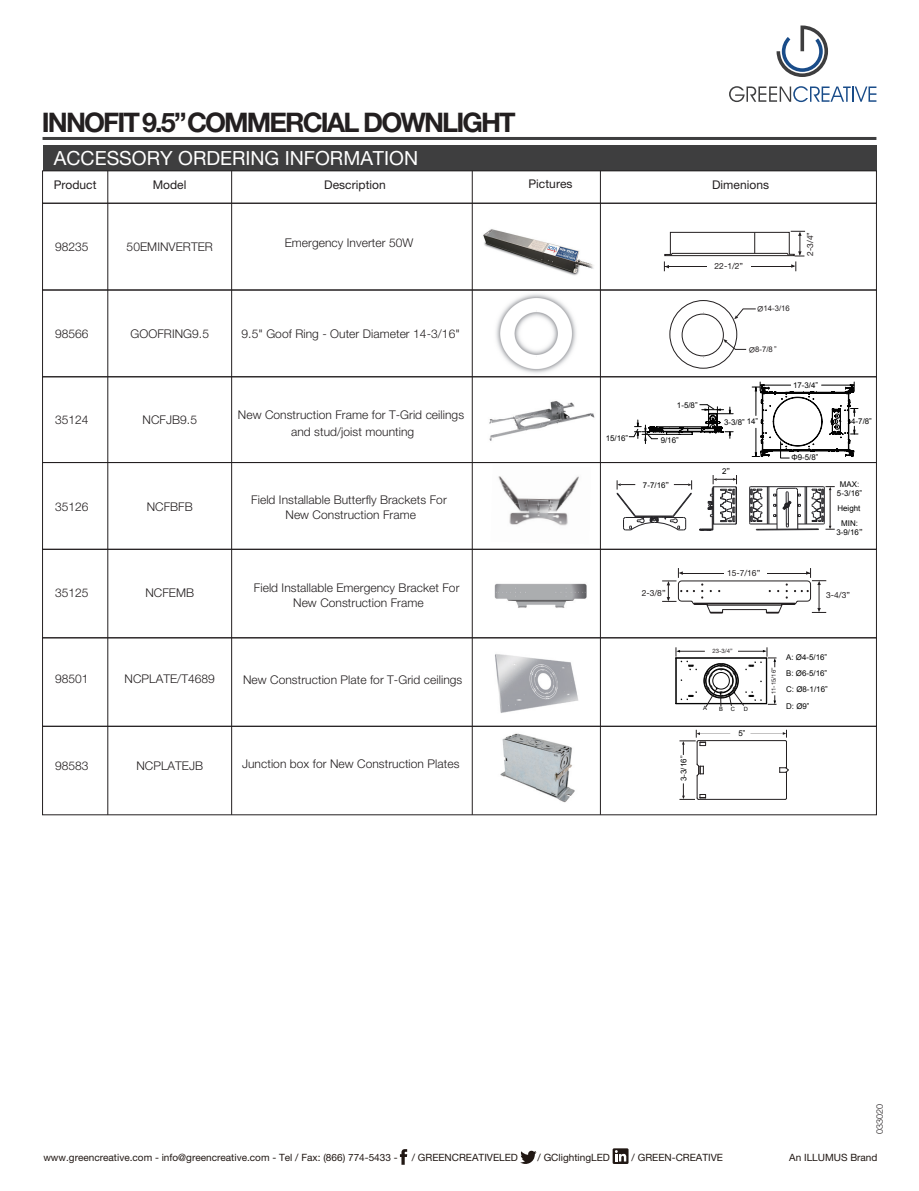
<style>
.page{position:relative;width:919px;height:1191px;background:#fff}
.page>*{position:absolute;margin:0;border:0;box-sizing:border-box;transform-origin:0 0}
.t1{font:700 27px "Helvetica Neue LT Pro";letter-spacing:-.07em;color:#231f20}
.t2{font:19.5px "Helvetica Neue LT Pro";color:#fff}
.t3{font:300 12px/14.4px "Helvetica Neue LT Pro";letter-spacing:.005em;color:#231f20;text-align:center}
.t4{font:12px "Helvetica Neue LT Pro";letter-spacing:.005em;color:#231f20}
.t5{font:10.05px "Helvetica Neue LT Pro";color:#211814}
.t6{font:300 9px "Helvetica Neue LT Pro";letter-spacing:-.005em;color:#231f20}
.t7{font:8.55px "Helvetica Neue LT Pro";color:#231f20}
.t8{font:7.95px/16.4px "Arial";color:#030303;text-align:center}
.t9{font:7.8px "Arial";color:#231f20}
.t10{font:6px "Helvetica Neue LT Pro";color:#231f20}
.t11{font:5.85px "Arial";color:#030303}
.s1{font-family:"ST Heiti SC";font-weight:300;font-size:9.9px}
.s2{font-family:"Helvetica Neue LT Pro";font-size:8.55px;color:#231f20}
</style>
<div class="page">
<hr style="left:43px;top:137px;width:833px;height:3px;background:#3e3e3f">
<svg style="left:776px;top:26px;width:52px;height:51px"></svg>
<svg style="left:729px;top:86px;width:147px;height:16px"></svg>
<img style="left:496px;top:294px;width:80px;height:79px">
<svg style="left:664px;top:231px;width:141px;height:40px"></svg>
<div style="left:669px;top:300px;width:68px;height:68px;border:1px solid #231f20;border-radius:50%"></div>
<div style="left:681px;top:314px;width:42px;height:42px;border:1px solid #231f20;border-radius:50%"></div>
<svg style="left:734px;top:308px;width:22px;height:11px"></svg>
<svg style="left:723px;top:339px;width:23px;height:11px"></svg>
<svg style="left:400px;top:1149px;width:7px;height:15px"></svg>
<svg style="left:520px;top:1150px;width:16px;height:14px"></svg>
<svg style="left:612px;top:1148px;width:16px;height:16px"></svg>
<svg style="left:615px;top:1150px;width:11px;height:11px"></svg>
<div style="left:43px;top:145px;width:833px;height:26px;background:#3e3e3f"></div>
<img style="left:495px;top:654px;width:84px;height:59px">
<img style="left:500px;top:733px;width:75px;height:70px">
<hr style="left:699px;top:733px;width:31px;height:1px;background:#231f20">
<hr style="left:750px;top:733px;width:34px;height:1px;background:#231f20">
<hr style="left:698px;top:799px;width:87px;height:1px;background:#231f20">
<hr style="left:698px;top:740px;width:87px;height:1px;background:#231f20">
<svg style="left:779px;top:730px;width:9px;height:70px"></svg>
<svg style="left:679px;top:730px;width:27px;height:70px"></svg>
<div style="left:42px;top:203px;width:834px;height:87px;border:1px solid #231f20"></div>
<div style="left:42px;top:290px;width:834px;height:87px;border:1px solid #231f20"></div>
<div style="left:42px;top:376px;width:834px;height:87px;border:1px solid #231f20"></div>
<div style="left:42px;top:462px;width:834px;height:87px;border:1px solid #231f20"></div>
<div style="left:42px;top:549px;width:834px;height:89px;border:1px solid #231f20"></div>
<div style="left:42px;top:637px;width:834px;height:89px;border:1px solid #231f20"></div>
<div style="left:42px;top:726px;width:834px;height:89px;border:1px solid #231f20"></div>
<hr style="left:107px;top:171px;width:1px;height:644px;background:#231f20">
<hr style="left:231px;top:171px;width:1px;height:644px;background:#231f20">
<hr style="left:472px;top:171px;width:1px;height:644px;background:#231f20">
<hr style="left:600px;top:171px;width:1px;height:644px;background:#231f20">
<svg style="left:675px;top:647px;width:101px;height:60px"></svg>
<img style="left:494px;top:583px;width:93px;height:25px">
<img style="left:498px;top:476px;width:81px;height:27px">
<img style="left:509px;top:503px;width:59px;height:23px">
<svg style="left:749px;top:486px;width:85px;height:44px"></svg>
<svg style="left:699px;top:475px;width:38px;height:56px"></svg>
<svg style="left:616px;top:480px;width:76px;height:50px"></svg>
<svg style="left:662px;top:568px;width:164px;height:45px"></svg>
<svg style="left:629px;top:404px;width:104px;height:39px"></svg>
<svg style="left:752px;top:382px;width:105px;height:76px"></svg>
<img style="left:489px;top:401px;width:106px;height:40px">
<img style="left:483px;top:229px;width:111px;height:47px">
<h1 class="t1" style="left:42px;top:105px;width:475px">INNOFIT9.5”COMMERCIAL DOWNLIGHT</h1>
<h2 class="t2" style="left:54px;top:146px;width:366px">ACCESSORY ORDERING INFORMATION</h2>
<p class="t4" style="left:54px;top:177px;width:44px">Product</p>
<p class="t4" style="left:153px;top:177px;width:35px">Model</p>
<p class="t4" style="left:324px;top:177px;width:63px">Description</p>
<p class="t4" style="left:712px;top:177px;width:59px">Dimenions</p>
<p class="t4" style="left:528px;top:177px;width:46px">Pictures</p>
<p class="t3" style="left:55px;top:239px;width:35px">98235</p>
<p class="t3" style="left:55px;top:326px;width:35px">98566</p>
<p class="t3" style="left:127px;top:239px;width:88px">50EMINVERTER</p>
<p class="t3" style="left:285px;top:236px;width:130px">Emergency Inverter 50W</p>
<p class="t3" style="left:130px;top:326px;width:80px">GOOFRING9.5</p>
<p class="t3" style="left:241px;top:326px;width:220px">9.5" Goof Ring - Outer Diameter 14-3/16"</p>
<p class="t7" style="left:714px;top:261px;width:30px">22-1/2”</p>
<p class="t9" style="left:757px;top:303px;width:34px"><span class="s1">ø</span>14-3/16</p>
<p class="t9" style="left:748px;top:344px;width:29px"><span class="s1">ø</span>8-7/8 ”</p>
<p class="t7" style="left:805px;top:256px;width:25px;rotate:-90deg">2-3/4”</p>
<p class="t8" style="left:793px;top:377px;width:27px">17-3/4”</p>
<p class="t8" style="left:677px;top:397px;width:22px">1-5/8”</p>
<p class="t3" style="left:55px;top:412px;width:35px">35124</p>
<p class="t3" style="left:142px;top:412px;width:56px">NCFJB9.5</p>
<p class="t3" style="left:238px;top:405px;width:228px;line-height:17.4px">New Construction Frame for T-Grid ceilings and stud/joist mounting</p>
<p class="t8" style="left:605px;top:430px;width:24px">15/16”</p>
<p class="t8" style="left:660px;top:432px;width:20px">9/16”</p>
<p class="t8" style="left:746px;top:413px;width:13px">14”</p>
<p class="t8" style="left:851px;top:413px;width:22px">4-7/8”</p>
<p class="t8" style="left:724px;top:414px;width:22px">3-3/8”</p>
<p class="t8" style="left:791px;top:449px;width:29px">Φ9-5/8”</p>
<p class="t8" style="left:722px;top:463px;width:10px">2<span class="s2">”</span></p>
<p class="t3" style="left:55px;top:499px;width:35px">35126</p>
<p class="t3" style="left:147px;top:499px;width:48px">NCFBFB</p>
<p class="t3" style="left:251px;top:492px;width:197px">Field Installable Butterfly Brackets For<br>New Construction Frame</p>
<p class="t8" style="left:643px;top:477px;width:28px">7-7/16<span class="s2">”</span></p>
<p class="t8" style="left:836px;top:479px;width:27px;line-height:9px">MAX:<br>5-3/16”</p>
<p class="t8" style="left:836px;top:519px;width:28px;line-height:9px">MIN:<br>3-9/16<span class="s2">”</span></p>
<p class="t8" style="left:837px;top:500px;width:24px">Height</p>
<p class="t7" style="left:727px;top:567px;width:35px">15-7/16”</p>
<p class="t3" style="left:55px;top:585px;width:35px">35125</p>
<p class="t3" style="left:145px;top:585px;width:50px">NCFEMB</p>
<p class="t3" style="left:254px;top:580px;width:207px">Field Installable Emergency Bracket For<br>New Construction Frame</p>
<p class="t7" style="left:641px;top:587px;width:25px">2-3/8”</p>
<p class="t7" style="left:826px;top:590px;width:25px">3-4/3”</p>
<p class="t3" style="left:55px;top:671px;width:35px">98501</p>
<p class="t3" style="left:125px;top:671px;width:92px">NCPLATE/T4689</p>
<p class="t3" style="left:243px;top:672px;width:221px">New Construction Plate for T-Grid ceilings</p>
<p class="t10" style="left:712px;top:647px;width:22px">23-3/4”</p>
<p class="t11" style="left:703px;top:704px;width:5px">A</p>
<p class="t11" style="left:719px;top:705px;width:5px">B</p>
<p class="t11" style="left:730px;top:705px;width:6px">C</p>
<p class="t11" style="left:744px;top:705px;width:6px">D</p>
<p class="t10" style="left:769px;top:694px;width:28px;rotate:-90deg">11-15/16”</p>
<p class="t8" style="left:786px;top:648px;width:43px;text-align:justify">A: Ø4-5/16” B: Ø6-5/16” C: Ø8-1/16” D: Ø9”</p>
<p class="t8" style="left:738px;top:725px;width:9px">5”</p>
<p class="t3" style="left:55px;top:758px;width:35px">98583</p>
<p class="t3" style="left:136px;top:758px;width:68px">NCPLATEJB</p>
<p class="t3" style="left:242px;top:756px;width:219px">Junction box for New Construction Plates</p>
<p class="t8" style="left:675px;top:781px;width:27px;rotate:-90deg">3-3/16”</p>
<p class="t6" style="left:874px;top:1134px;width:31px;rotate:-90deg">033020</p>
<p class="t5" style="left:43px;top:1150px;width:356px">www.greencreative.com - info@greencreative.com - Tel / Fax: (866) 774-5433 -</p>
<p class="t5" style="left:411px;top:1150px;width:108px">/ GREENCREATIVELED</p>
<p class="t5" style="left:537px;top:1150px;width:74px">/ GClightingLED</p>
<p class="t5" style="left:631px;top:1150px;width:93px">/ GREEN-CREATIVE</p>
<p class="t5" style="left:789px;top:1150px;width:90px">An ILLUMUS Brand</p>
</div>
